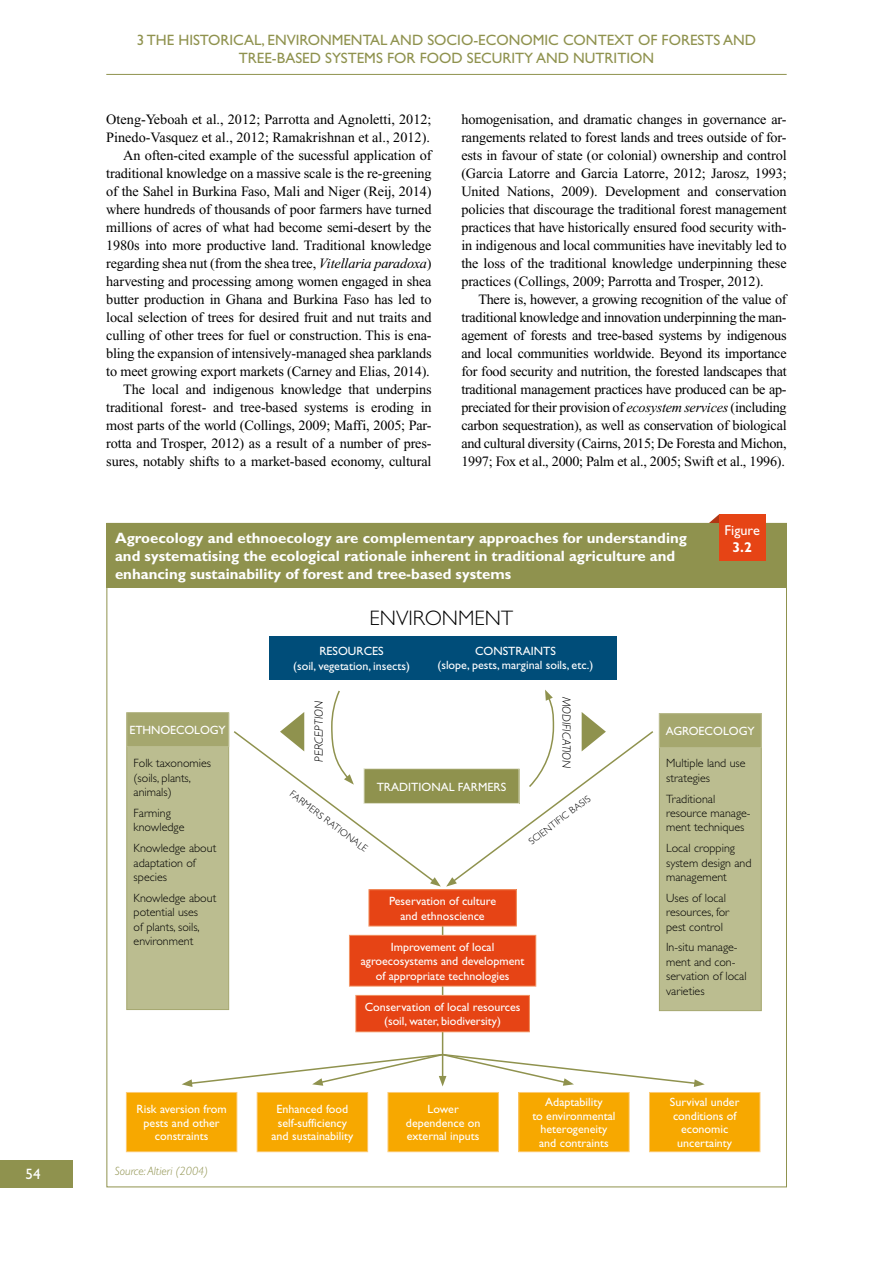
<style>
.page{position:relative;width:893px;height:1263px;background:#fff}
.page>*{position:absolute;margin:0;border:0;box-sizing:border-box;transform-origin:0 0}
.t1{font:300 21px "Gill Sans";color:#000}
.t2{font:700 15px/18px "Gill Sans";color:#fff}
.t3{font:15px/18px "Gill Sans";color:#8f924e;text-align:center}
.t4{font:15px "Gill Sans";color:#fff}
.t5{font:14.25px/18px "Times New Roman";letter-spacing:-.01em;color:#000;text-align:justify}
.t6{font:14.25px "Gill Sans";color:#fff}
.t7{font:700 14.25px "Gill Sans";color:#fff}
.t8{font:12px/13.5px "Gill Sans";color:#fff;text-align:center}
.t9{font:300 12px/14.4px "Gill Sans";color:#000}
.t10{font:italic 300 12px "Gill Sans";color:#000}
.t11{font:italic 300 12px "Gill Sans";color:#8f924e}
.t12{font:300 9.75px "Gill Sans";color:#000}
.s1{font-style:italic}
</style>
<div class="page">
<div style="left:0;top:1160px;width:72px;height:27px;background:#8f924e"></div>
<hr style="left:106px;top:74px;width:681px;height:1px;background:#8f924e">
<div style="left:106px;top:523px;width:681px;height:65px;background:#8f924e"></div>
<svg style="left:709px;top:514px;width:10px;height:9px"></svg>
<div style="left:719px;top:514px;width:47px;height:47px;background:#e64415"></div>
<div style="left:126px;top:713px;width:103px;height:297px;background:#bbbd90;border:1px solid #a5a76e"></div>
<div style="left:127px;top:712px;width:102px;height:34px;background:#a5a76e"></div>
<div style="left:126px;top:712px;width:103px;height:35px;border:1px solid #bbbd90"></div>
<div style="left:659px;top:713px;width:103px;height:298px;background:#bbbd90;border:1px solid #a5a76e"></div>
<div style="left:659px;top:714px;width:102px;height:34px;background:#a5a76e"></div>
<div style="left:659px;top:713px;width:103px;height:35px;border:1px solid #bbbd90"></div>
<hr style="left:442px;top:897px;width:1px;height:157px;background:#8f924e">
<div style="left:369px;top:890px;width:147px;height:36px;background:#e64415"></div>
<div style="left:368px;top:889px;width:149px;height:37px;border:1px solid #f29667"></div>
<div style="left:349px;top:935px;width:187px;height:51px;background:#e64415"></div>
<div style="left:349px;top:935px;width:187px;height:51px;border:1px solid #f29667"></div>
<div style="left:356px;top:995px;width:173px;height:37px;background:#e64415"></div>
<div style="left:355px;top:995px;width:175px;height:37px;border:1px solid #f29667"></div>
<div style="left:126px;top:1092px;width:111px;height:60px;background:#f7a800"></div>
<div style="left:126px;top:1092px;width:111px;height:60px;border:1px solid #fccb77"></div>
<div style="left:257px;top:1092px;width:111px;height:60px;background:#f7a800"></div>
<div style="left:257px;top:1092px;width:111px;height:60px;border:1px solid #fccb77"></div>
<div style="left:388px;top:1092px;width:110px;height:60px;background:#f7a800"></div>
<div style="left:388px;top:1092px;width:111px;height:60px;border:1px solid #fccb77"></div>
<div style="left:519px;top:1092px;width:110px;height:60px;background:#f7a800"></div>
<div style="left:518px;top:1092px;width:112px;height:60px;border:1px solid #fccb77"></div>
<div style="left:649px;top:1092px;width:111px;height:60px;background:#f7a800"></div>
<div style="left:649px;top:1092px;width:111px;height:60px;border:1px solid #fccb77"></div>
<div style="left:269px;top:636px;width:347px;height:43px;background:#004d79"></div>
<svg style="left:233px;top:689px;width:421px;height:197px"></svg>
<svg style="left:182px;top:1053px;width:523px;height:34px"></svg>
<p class="t4" style="left:26px;top:1166px;width:16px">54</p>
<p class="t3" style="left:137px;top:30px;width:621px">3 THE HISTORICAL, ENVIRONMENTAL AND SOCIO-ECONOMIC CONTEXT OF FORESTS AND<br>TREE-BASED SYSTEMS FOR FOOD SECURITY AND NUTRITION</p>
<p class="t5" style="left:106px;top:111px;width:327px;text-align:right">Oteng-Yeboah et al., 2012; Parrotta and Agnoletti, 2012; Pinedo-Vasquez et al., 2012; Ramakrishnan et al., 2012).<br>An often-cited example of the sucessful application of traditional knowledge on a massive scale is the re-greening of the Sahel in Burkina Faso, Mali and Niger (Reij, 2014) where hundreds of thousands of poor farmers have turned millions of acres of what had become semi-desert by the 1980s into more productive land. Traditional knowledge regarding shea nut (from the shea tree, <span class="s1">Vitellaria paradoxa</span>) harvesting and processing among women engaged in shea butter production in Ghana and Burkina Faso has led to local selection of trees for desired fruit and nut traits and culling of other trees for fuel or construction. This is ena&shy;bling the expansion of intensively-managed shea parklands to meet growing export markets (Carney and Elias, 2014).<br>The local and indigenous knowledge that underpins traditional forest- and tree-based systems is eroding in most parts of the world (Collings, 2009; Maffi, 2005; Par&shy;rotta and Trosper, 2012) as a result of a number of pres&shy;sures, notably shifts to a market-based economy, cultural</p>
<p class="t5" style="left:461px;top:111px;width:327px">homogenisation, and dramatic changes in governance ar&shy;rangements related to forest lands and trees outside of for&shy;ests in favour of state (or colonial) ownership and control (Garcia Latorre and Garcia Latorre, 2012; Jarosz, 1993; United Nations, 2009). Development and conservation policies that discourage the traditional forest management practices that have historically ensured food security with&shy;in indigenous and local communities have inevitably led to the loss of the traditional knowledge underpinning these practices (Collings, 2009; Parrotta and Trosper, 2012).</p>
<p class="t5" style="left:461px;top:291px;width:327px;text-indent:17px">There is, however, a growing recognition of the value of traditional knowledge and innovation underpinning the man&shy;agement of forests and tree-based systems by indigenous and local communities worldwide. Beyond its importance for food security and nutrition, the forested landscapes that traditional management practices have produced can be ap&shy;preciated for their provision of <span class="s1">ecosystem services</span> (including carbon sequestration), as well as conservation of biological and cultural diversity (Cairns, 2015; De Foresta and Michon, 1997; Fox et al., 2000; Palm et al., 2005; Swift et al., 1996).</p>
<p class="t2" style="left:115px;top:529px;width:573px">Agroecology and ethnoecology are complementary approaches for understanding and systematising the ecological rationale inherent in traditional agriculture and enhancing sustainability of forest and tree-based systems</p>
<h1 class="t1" style="left:370px;top:606px;width:145px">ENVIRONMENT</h1>
<p class="t6" style="left:725px;top:522px;width:37px">Figure</p>
<p class="t7" style="left:732px;top:538px;width:21px">3.2</p>
<p class="t8" style="left:130px;top:723px;width:98px">ETHNOECOLOGY</p>
<p class="t9" style="left:134px;top:756px;width:79px">Folk taxonomies (soils, plants, animals)</p>
<p class="t9" style="left:134px;top:806px;width:52px">Farming knowledge</p>
<p class="t9" style="left:134px;top:841px;width:84px">Knowledge about adaptation of species</p>
<p class="t9" style="left:134px;top:890px;width:84px">Knowledge about potential uses<br>of plants, soils, environment</p>
<p class="t8" style="left:293px;top:644px;width:118px;line-height:14.4px">RESOURCES<br>(soil, vegetation, insects)</p>
<p class="t8" style="left:437px;top:643px;width:157px;line-height:14.4px">CONSTRAINTS<br>(slope, pests, marginal soils, etc.)</p>
<p class="t10" style="left:573px;top:697px;width:73px;rotate:90deg">MODIFICATION</p>
<p class="t10" style="left:312px;top:762px;width:62px;rotate:-90deg">PERCEPTION</p>
<p class="t8" style="left:377px;top:780px;width:131px">TRADITIONAL FARMERS</p>
<p class="t12" style="left:294px;top:788px;width:96px;rotate:37deg">FARMERS RATIONALE</p>
<p class="t12" style="left:526px;top:838px;width:76px;rotate:-37deg">SCIENTIFIC BASIS</p>
<p class="t8" style="left:389px;top:894px;width:109px;line-height:14.4px">Peservation of culture and ethnoscience</p>
<p class="t8" style="left:361px;top:940px;width:165px;line-height:14.4px">Improvement of local agroecosystems and development of appropriate technologies</p>
<p class="t8" style="left:365px;top:1000px;width:157px;line-height:14.4px">Conservation of local resources (soil, water, biodiversity)</p>
<p class="t8" style="left:666px;top:724px;width:91px">AGROECOLOGY</p>
<p class="t9" style="left:666px;top:756px;width:81px">Multiple land use strategies</p>
<p class="t9" style="left:666px;top:791px;width:86px">Traditional resource manage&shy;ment techniques</p>
<p class="t9" style="left:666px;top:841px;width:87px">Local cropping system design and management</p>
<p class="t9" style="left:666px;top:890px;width:65px">Uses of local resources, for pest control</p>
<p class="t9" style="left:666px;top:940px;width:82px">In-situ manage&shy;ment and con&shy;servation of local varieties</p>
<p class="t8" style="left:136px;top:1102px;width:92px">Risk aversion from pests and other constraints</p>
<p class="t8" style="left:271px;top:1102px;width:83px">Enhanced food self-sufficiency and sustainability</p>
<p class="t8" style="left:406px;top:1102px;width:76px">Lower dependence on external inputs</p>
<p class="t8" style="left:532px;top:1095px;width:85px">Adaptability<br>to environmental heterogeneity and contraints</p>
<p class="t8" style="left:670px;top:1095px;width:71px">Survival under conditions of economic uncertainty</p>
<p class="t11" style="left:115px;top:1164px;width:95px">Source: Altieri (2004)</p>
</div>
